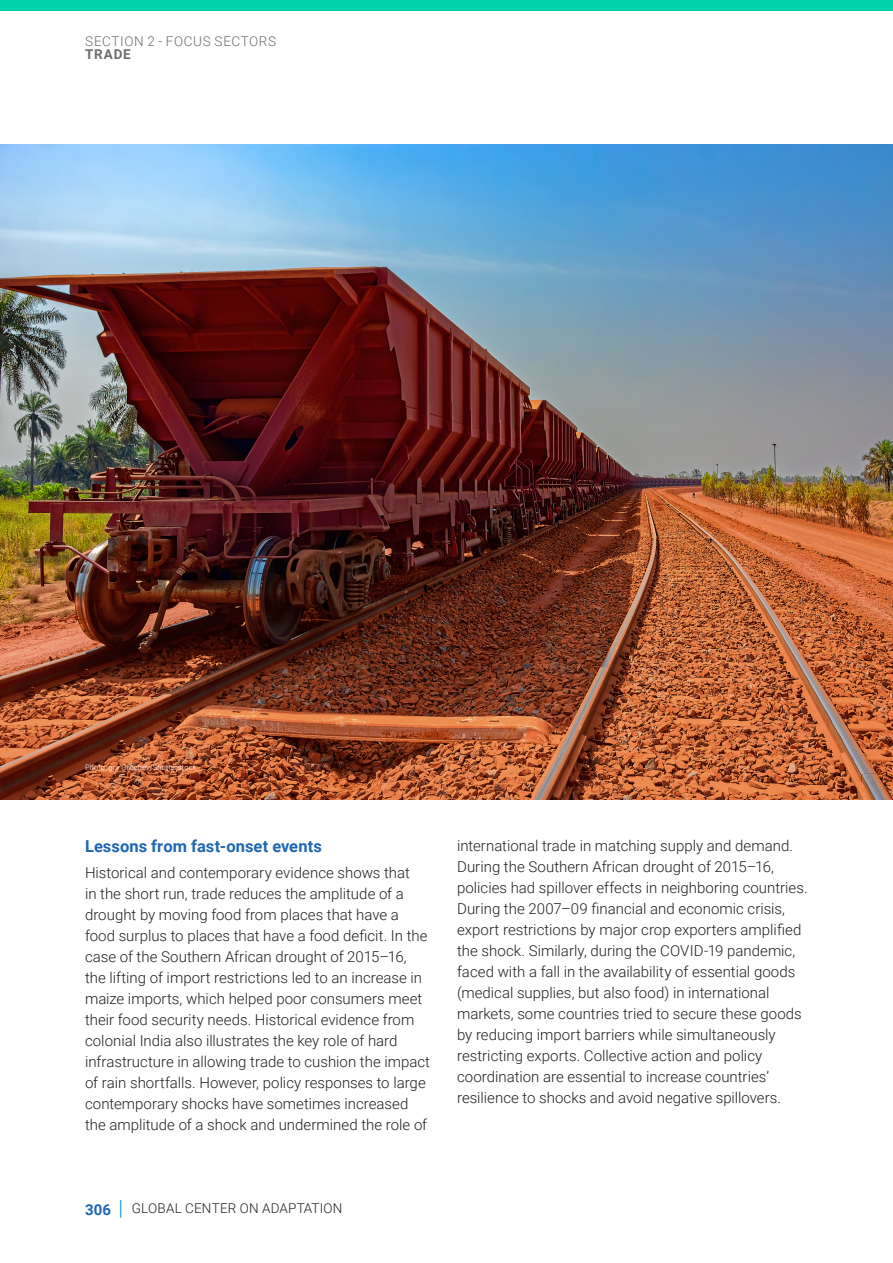
<style>
.page{position:relative;width:893px;height:1263px;background:#fff}
.page>*{position:absolute;margin:0;border:0;box-sizing:border-box;transform-origin:0 0}
.Sub_Head_2{font:700 16.5px "Roboto";letter-spacing:.005em;color:#1e67b3}
.Body_copy{font:300 15px/21px "Roboto";color:#231f20}
.t1{font:300 13.5px "Roboto";letter-spacing:.015em;color:#231f20}
.t2{font:300 13.5px "Roboto";letter-spacing:.045em;color:#6c6d70}
.t3{font:700 13.5px "Roboto";letter-spacing:.055em;color:#6c6d70}
.Picture_Caption{font:300 7.5px "Roboto";letter-spacing:.025em;color:#fff}
.s1{font-weight:700;font-size:15px;color:#1e67b3}
.s2{font-size:21px;color:#008bd7}
</style>
<div class="page">
<div style="left:0;top:0;width:893px;height:11px;background:#00d1ab"></div>
<img style="left:0;top:145px;width:893px;height:654px">
<p class="t2" style="left:85px;top:31px;width:192px">SECTION 2 - FOCUS SECTORS</p>
<p class="t3" style="left:85px;top:45px;width:47px">TRADE</p>
<p class="Picture_Caption" style="left:85px;top:762px;width:113px">Photo: gor Grochev/Shutterstock</p>
<p class="Sub_Head_2" style="left:85px;top:835px;width:238px">Lessons from fast-onset events</p>
<p class="Body_copy" style="left:85px;top:861px;width:346px">Historical and contemporary evidence shows that<br>in the short run, trade reduces the amplitude of a drought by moving food from places that have a food surplus to places that have a food deficit. In the case of the Southern African drought of 2015–16, the lifting of import restrictions led to an increase in maize imports, which helped poor consumers meet their food security needs. Historical evidence from colonial India also illustrates the key role of hard infrastructure in allowing trade to cushion the impact of rain shortfalls. However, policy responses to large contemporary shocks have sometimes increased the amplitude of a shock and undermined the role of</p>
<p class="t1" style="left:85px;top:1199px;width:259px"><span class="s1">306</span> <span class="s2">|</span> GLOBAL CENTER ON ADAPTATION</p>
<p class="Body_copy" style="left:457px;top:835px;width:352px">international trade in matching supply and demand.<br>During the Southern African drought of 2015–16, policies had spillover effects in neighboring countries.<br>During the 2007–09 financial and economic crisis, export restrictions by major crop exporters amplified the shock. Similarly, during the COVID-19 pandemic, faced with a fall in the availability of essential goods (medical supplies, but also food) in international markets, some countries tried to secure these goods by reducing import barriers while simultaneously restricting exports. Collective action and policy coordination are essential to increase countries’ resilience to shocks and avoid negative spillovers.</p>
</div>
